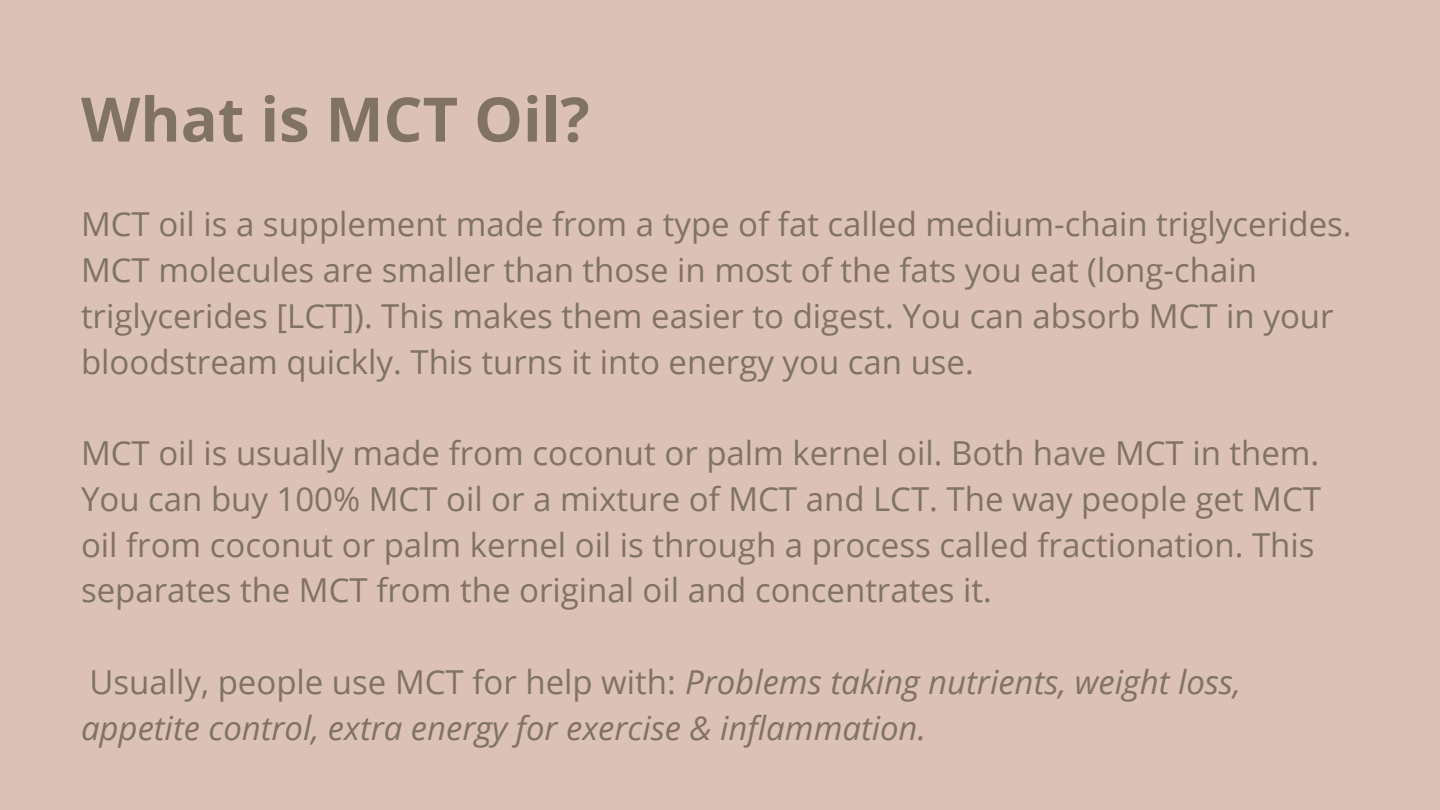
<style>
.page{position:relative;width:1440px;height:810px;background:#dcc2b6}
.page>*{position:absolute;margin:0;border:0;box-sizing:border-box;transform-origin:0 0}
.t1{font:700 61.4px "Open Sans";color:#807363}
.t2{font:33px/45.8px "Open Sans";color:#807363}
.t3{font:italic 33px/45.8px "Open Sans";color:#807363}
.s1{font-style:normal}
</style>
<div class="page">
<p class="t1" style="left:81px;top:76px;width:510px">What is MCT Oil?</p>
<p class="t2" style="left:81px;top:201px;width:1272px">MCT oil is a supplement made from a type of fat called medium-chain triglycerides.<br>MCT molecules are smaller than those in most of the fats you eat (long-chain triglycerides [LCT]). This makes them easier to digest. You can absorb MCT in your bloodstream quickly. This turns it into energy you can use.</p>
<p class="t2" style="left:81px;top:429px;width:1242px">MCT oil is usually made from coconut or palm kernel oil. Both have MCT in them.<br>You can buy 100% MCT oil or a mixture of MCT and LCT. The way people get MCT oil from coconut or palm kernel oil is through a process called fractionation. This separates the MCT from the original oil and concentrates it.</p>
<p class="t3" style="left:81px;top:658px;width:1162px"><span class="s1">Usually, people use MCT for help with:</span> Problems taking nutrients, weight loss, appetite control, extra energy for exercise &amp; inflammation.</p>
</div>
